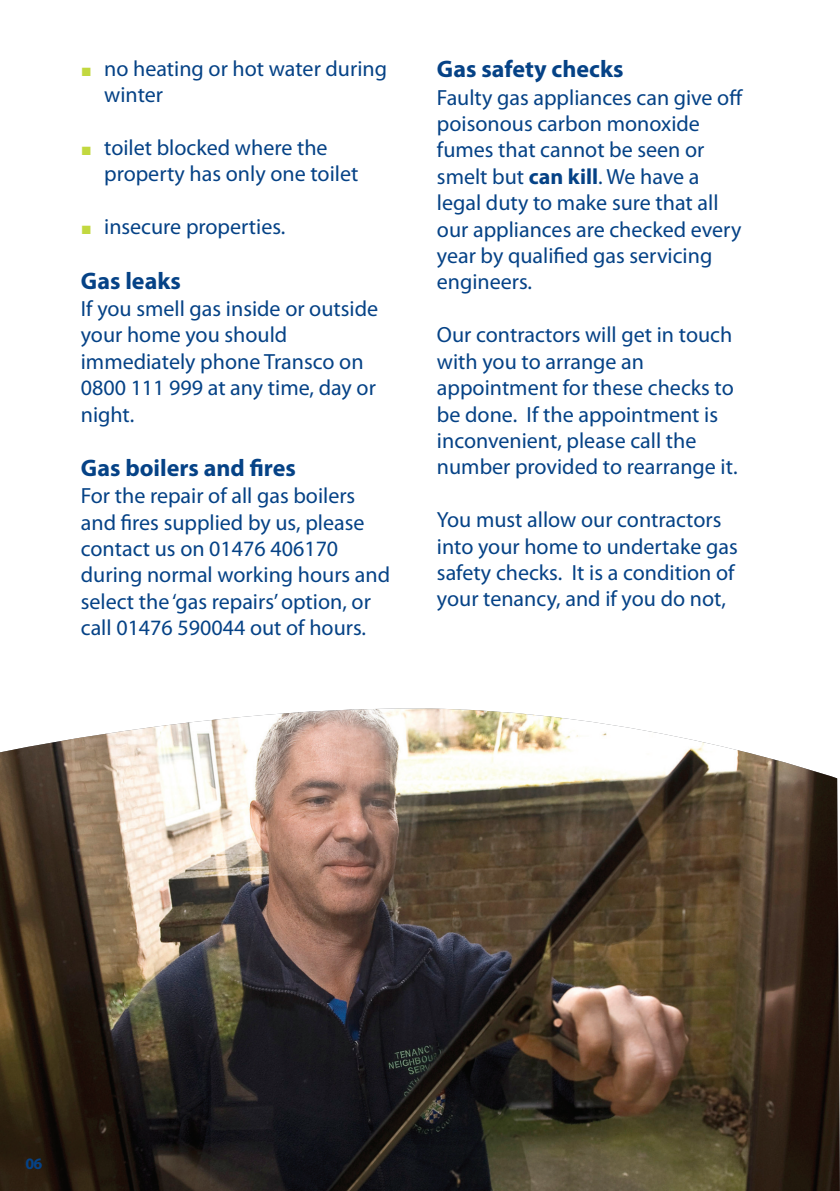
<style>
.page{position:relative;width:840px;height:1191px;background:#fff}
.page>*{position:absolute;margin:0;border:0;box-sizing:border-box;transform-origin:0 0}
.t1{font:700 24px "Myriad Pro";color:#054286}
.t2{font:22px/26.4px "Myriad Pro";color:#054286}
.t3{font:700 16px "Myriad Pro";color:#054286}
.s1{color:#c2d83f}
.s2{font-weight:700}
</style>
<div class="page">
<img style="left:0;top:708px;width:839px;height:483px">
<p class="t2" style="left:104px;top:57px;width:284px;text-indent:-22px"><span class="s1">■</span> no heating or hot water during winter</p>
<p class="t2" style="left:104px;top:136px;width:255px;text-indent:-22px"><span class="s1">■</span> toilet blocked where the property has only one toilet</p>
<p class="t2" style="left:82px;top:215px;width:205px"><span class="s1">■</span> insecure properties.</p>
<p class="t1" style="left:81px;top:271px;width:101px">Gas leaks</p>
<p class="t2" style="left:81px;top:297px;width:299px">If you smell gas inside or outside your home you should immediately phone Transco on<br>0800 111 999 at any time, day or night.</p>
<p class="t1" style="left:81px;top:459px;width:216px">Gas boilers and fires</p>
<p class="t2" style="left:81px;top:484px;width:311px">For the repair of all gas boilers and fires supplied by us, please contact us on 01476 406170 during normal working hours and select the ‘gas repairs’option, or call 01476 590044 out of hours.</p>
<p class="t1" style="left:436px;top:60px;width:188px">Gas safety checks</p>
<p class="t2" style="left:436px;top:86px;width:307px">Faulty gas appliances can give off poisonous carbon monoxide fumes that cannot be seen or smelt but <span class="s2">can kill</span>. We have a legal duty to make sure that all our appliances are checked every year by qualified gas servicing engineers.</p>
<p class="t2" style="left:436px;top:323px;width:302px">Our contractors will get in touch with you to arrange an appointment for these checks to be done. If the appointment is inconvenient, please call the number provided to rearrange it.</p>
<p class="t2" style="left:436px;top:508px;width:302px">You must allow our contractors into your home to undertake gas safety checks. It is a condition of your tenancy, and if you do not,</p>
<p class="t3" style="left:26px;top:1157px;width:18px">06</p>
</div>
